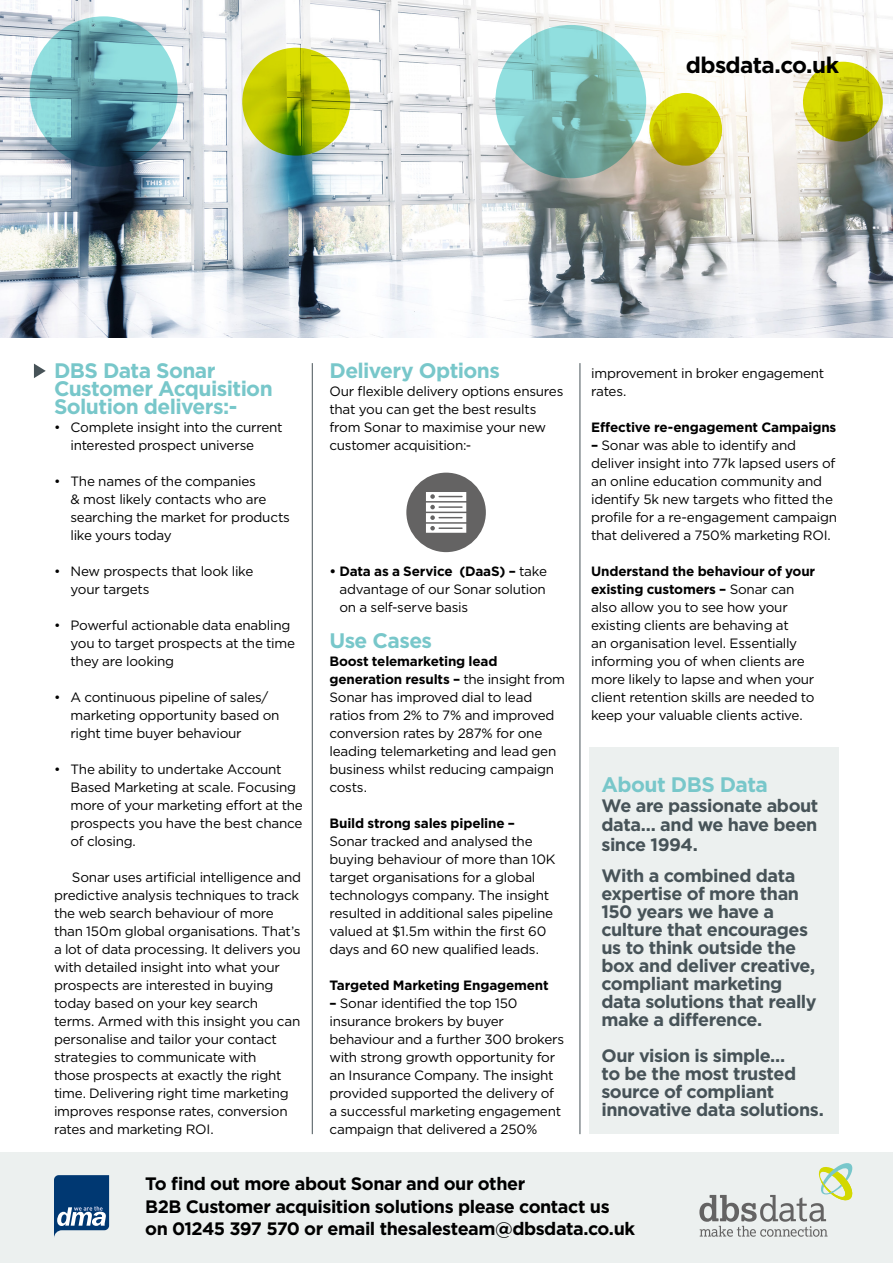
<style>
.page{position:relative;width:893px;height:1263px;background:#fff}
.page>*{position:absolute;margin:0;border:0;box-sizing:border-box;transform-origin:0 0}
.dbs_body_text{font:700 22.5px "Gotham";letter-spacing:-.03em;color:#000}
.dbs_blue_subhead{font:700 21px/18px "Gotham";letter-spacing:-.03em;color:#78c7ca}
.dbs_blue_subhead-2{font:700 18px/18px "Gotham";letter-spacing:-.025em;color:#475358}
.dbs_body_text-2{font:700 18px/22.5px "Gotham";letter-spacing:-.025em;color:#000}
.dbs_body_text-3{font:13.5px/18px "Gotham";letter-spacing:-.02em;color:#000}
.dbs_body_text_indent{font:13.5px/18px "Gotham";letter-spacing:-.02em;color:#000}
.dbs_body_text-4{font:700 13.5px "Gotham";letter-spacing:-.015em;color:#000}
.s1{font-weight:700}
</style>
<div class="page">
<img style="left:0;top:0;width:893px;height:337px">
<svg style="left:242px;top:48px;width:108px;height:108px;background:#b0bf02"></svg>
<svg style="left:495px;top:25px;width:151px;height:153px;background:#7ebcb7"></svg>
<svg style="left:803px;top:62px;width:80px;height:80px;background:#bab901"></svg>
<svg style="left:30px;top:16px;width:148px;height:151px;background:#64a2ac"></svg>
<svg style="left:649px;top:93px;width:73px;height:73px;background:#c9c403"></svg>
<div style="left:0;top:1152px;width:893px;height:111px;background:#ecf0ef"></div>
<svg style="left:699px;top:1163px;width:153px;height:74px"></svg>
<svg style="left:54px;top:1175px;width:55px;height:63px;background:#406994"></svg>
<hr style="left:312px;top:363px;width:1px;height:771px;background:#475358">
<hr style="left:580px;top:363px;width:1px;height:771px;background:#475358">
<svg style="left:34px;top:364px;width:12px;height:14px"></svg>
<div style="left:589px;top:747px;width:250px;height:387px;background:#ecf0ef"></div>
<div style="left:406px;top:473px;width:80px;height:79px;background:#646363;border-radius:50%"></div>
<svg style="left:426px;top:492px;width:40px;height:41px;background:#d9d9d9"></svg>
<p class="dbs_body_text" style="left:686px;top:52px;width:155px">dbsdata.co.uk</p>
<p class="dbs_blue_subhead" style="left:54px;top:361px;width:220px">DBS Data Sonar<br>Customer Acquisition<br>Solution delivers:-</p>
<p class="dbs_body_text-3" style="left:70px;top:418px;width:214px;text-indent:-16px">• Complete insight into the current interested prospect universe</p>
<p class="dbs_body_text-3" style="left:70px;top:472px;width:221px;text-indent:-16px">• The names of the companies<br>&amp; most likely contacts who are searching the market for products like yours today</p>
<p class="dbs_body_text-3" style="left:70px;top:562px;width:184px;text-indent:-16px">• New prospects that look like your targets</p>
<p class="dbs_body_text-3" style="left:70px;top:616px;width:226px;text-indent:-16px">• Powerful actionable data enabling you to target prospects at the time they are looking</p>
<p class="dbs_body_text-3" style="left:70px;top:688px;width:211px;text-indent:-16px">• A continuous pipeline of sales/ marketing opportunity based on right time buyer behaviour</p>
<p class="dbs_body_text-3" style="left:70px;top:760px;width:234px;text-indent:-16px">• The ability to undertake Account<br>Based Marketing at scale. Focusing more of your marketing effort at the prospects you have the best chance of closing.</p>
<p class="dbs_body_text_indent" style="left:54px;top:868px;width:249px;text-indent:18px">Sonar uses artificial intelligence and predictive analysis techniques to track the web search behaviour of more than 150m global organisations. That’s a lot of data processing. It delivers you with detailed insight into what your prospects are interested in buying today based on your key search terms. Armed with this insight you can personalise and tailor your contact strategies to communicate with<br>those prospects at exactly the right time. Delivering right time marketing improves response rates, conversion rates and marketing ROI.</p>
<p class="dbs_blue_subhead" style="left:329px;top:361px;width:172px">Delivery Options</p>
<p class="dbs_body_text-3" style="left:329px;top:382px;width:235px">Our flexible delivery options ensures that you can get the best results from Sonar to maximise your new customer acquisition:-</p>
<p class="dbs_body_text-3" style="left:339px;top:562px;width:209px;text-align:justify;text-indent:-10px"><span class="s1">• Data as a Service (DaaS) –</span> take advantage of our Sonar solution on a self-serve basis</p>
<p class="dbs_blue_subhead" style="left:329px;top:631px;width:104px">Use Cases</p>
<p class="dbs_body_text-3" style="left:329px;top:652px;width:237px"><span class="s1">Boost telemarketing lead generation results –</span> the insight from<br>Sonar has improved dial to lead ratios from 2% to 7% and improved conversion rates by 287% for one leading telemarketing and lead gen business whilst reducing campaign costs.</p>
<p class="dbs_body_text-3" style="left:329px;top:814px;width:228px"><span class="s1">Build strong sales pipeline – </span>Sonar tracked and analysed the buying behaviour of more than 10K target organisations for a global technologys company. The insight resulted in additional sales pipeline valued at $1.5m within the first 60 days and 60 new qualified leads.</p>
<p class="dbs_body_text-4" style="left:329px;top:977px;width:221px">Targeted Marketing Engagement</p>
<p class="dbs_body_text-3" style="left:329px;top:994px;width:236px"><span class="s1">–</span> Sonar identified the top 150 insurance brokers by buyer behaviour and a further 300 brokers with strong growth opportunity for an Insurance Company. The insight provided supported the delivery of a successful marketing engagement campaign that delivered a 250%</p>
<p class="dbs_body_text-3" style="left:591px;top:364px;width:235px">improvement in broker engagement rates.</p>
<p class="dbs_body_text-4" style="left:591px;top:419px;width:247px">Effective re-engagement Campaigns</p>
<p class="dbs_body_text-3" style="left:591px;top:436px;width:247px"><span class="s1">–</span> Sonar was able to identify and deliver insight into 77k lapsed users of an online education community and identify 5k new targets who fitted the profile for a re-engagement campaign that delivered a 750% marketing ROI.</p>
<p class="dbs_body_text-3" style="left:591px;top:562px;width:226px"><span class="s1">Understand the behaviour of your existing customers –</span> Sonar can also allow you to see how your existing clients are behaving at<br>an organisation level. Essentially informing you of when clients are more likely to lapse and when your client retention skills are needed to keep your valuable clients active.</p>
<p class="dbs_blue_subhead" style="left:601px;top:775px;width:168px">About DBS Data</p>
<p class="dbs_blue_subhead-2" style="left:601px;top:795px;width:218px;line-height:19.5px;text-align:justify">We are passionate about data... and we have been since 1994.</p>
<p class="dbs_blue_subhead-2" style="left:601px;top:866px;width:217px">With a combined data expertise of more than<br>150 years we have a culture that encourages us to think outside the box and deliver creative, compliant marketing data solutions that really make a difference.</p>
<p class="dbs_blue_subhead-2" style="left:601px;top:1046px;width:224px">Our vision is simple...<br>to be the most trusted source of compliant innovative data solutions.</p>
<p class="dbs_body_text-2" style="left:145px;top:1172px;width:491px">To find out more about Sonar and our other<br>B2B Customer acquisition solutions please contact us on 01245 397 570 or email thesalesteam@dbsdata.co.uk</p>
</div>
